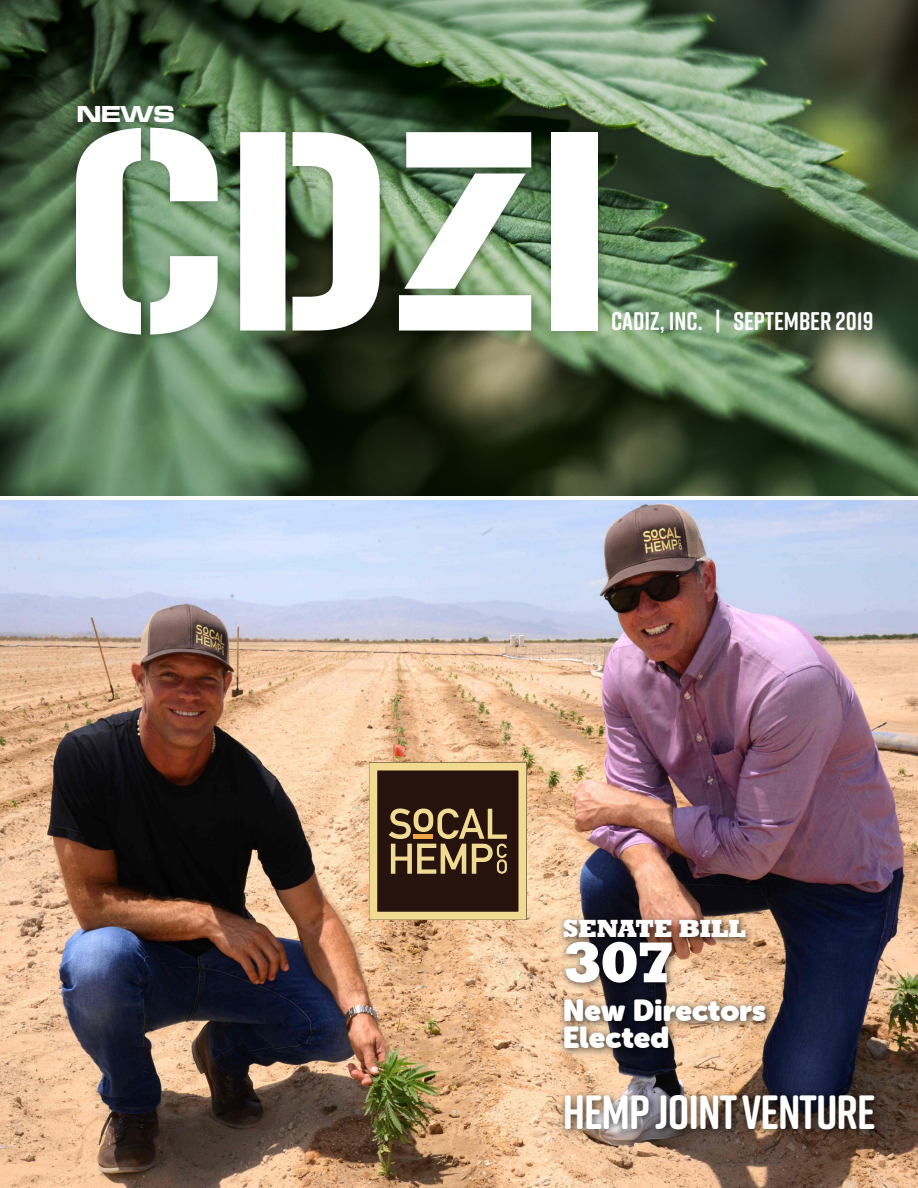
<style>
.page{position:relative;width:918px;height:1188px;background:#fff}
.page>*{position:absolute;margin:0;border:0;box-sizing:border-box;transform-origin:0 0}
.t1{font:250.5px "Gunplay";color:#fff}
.t2{font:800 58.5px "Rockwell";color:#fff}
.t3{font:700 48px "Rift Soft";letter-spacing:-.02em;color:#fff}
.t4{font:30px/27px "Museo Sans Rounded";color:#fff}
.t5{font:700 25.5px "Rift Soft";color:#fff}
.t6{font:800 25.5px "Rockwell";letter-spacing:-.02em;color:#fff}
.t7{font:700 expanded 24px "Microgramma DOT";color:#fff}
</style>
<div class="page">
<img style="left:0;top:501px;width:918px;height:687px">
<img style="left:0;top:0;width:918px;height:496px">
<div style="left:69px;top:98px;width:538px;height:245px;background:#000;opacity:.3"></div>
<div style="left:557px;top:914px;width:328px;height:226px;background:#000;opacity:.75"></div>
<div style="left:369px;top:763px;width:157px;height:157px;background:#27130d"></div>
<svg style="left:389px;top:808px;width:118px;height:66px"></svg>
<hr style="left:414px;top:835px;width:19px;height:4px;background:#f1a648">
<div style="left:369px;top:762px;width:157px;height:158px;border:8px solid #f1db93"></div>
<p class="t7" style="left:77px;top:98px;width:99px">NEWS</p>
<h1 class="t1" style="left:65px;top:88px;width:547px">CDZI</h1>
<p class="t5" style="left:611px;top:303px;width:264px">CADIZ, INC. | SEPTEMBER 2019</p>
<p class="t6" style="left:563px;top:914px;width:185px">SENATE BILL</p>
<h2 class="t2" style="left:563px;top:929px;width:115px">307</h2>
<p class="t4" style="left:563px;top:997px;width:205px">New Directors<br>Elected</p>
<h3 class="t3" style="left:563px;top:1078px;width:314px">HEMP JOINT VENTURE</h3>
</div>
